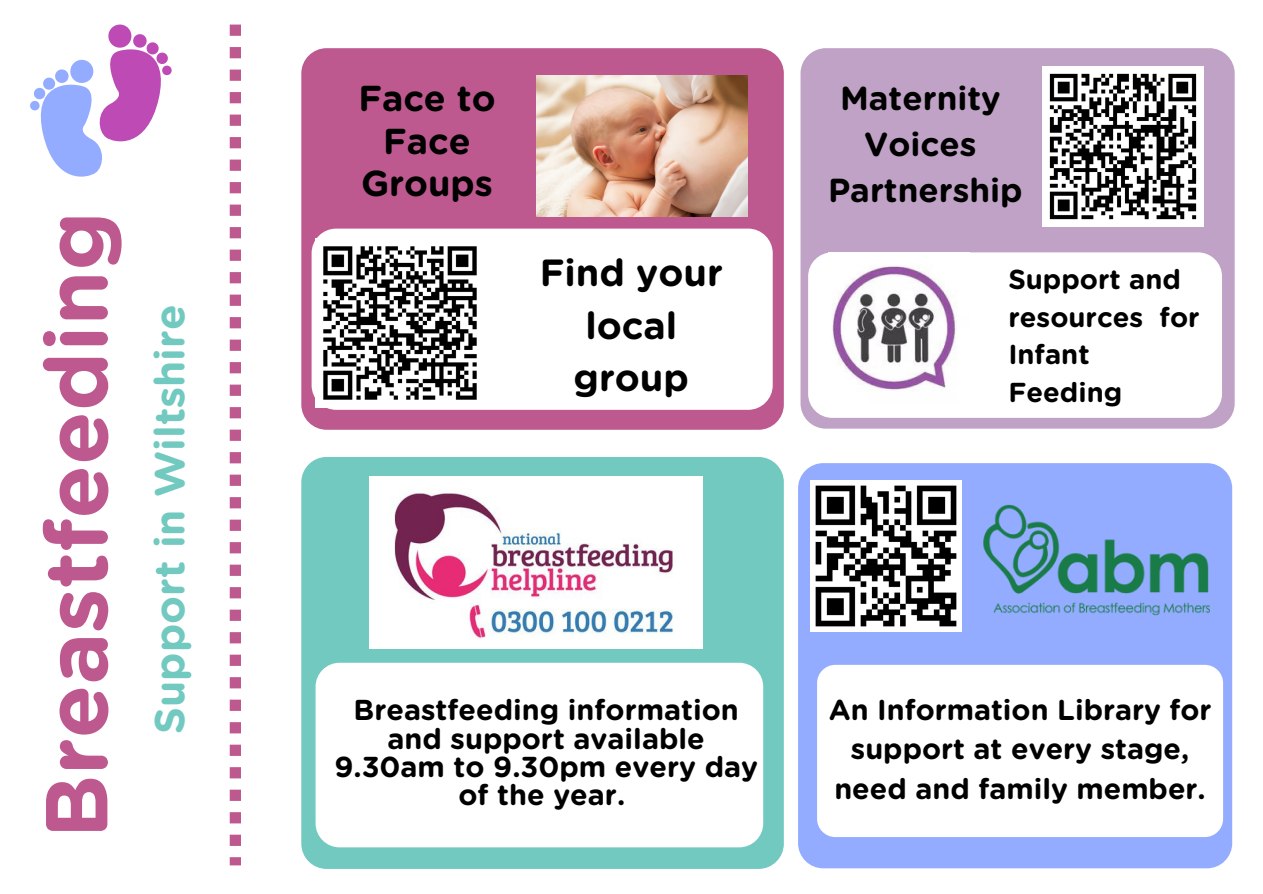
<style>
.page{position:relative;width:1263px;height:894px;background:#fff}
.page>*{position:absolute;margin:0;border:0;box-sizing:border-box;transform-origin:0 0}
.t1{font:700 87.6px "Gotham Rounded";color:#be598f}
.t2{font:700 42px "Gotham Rounded";color:#71c9bf}
.t3{font:700 37.8px/52.8px "Gotham Rounded";color:#000;text-align:center}
.t4{font:700 36px/42.8px "Gotham Rounded";color:#000;text-align:center}
.t5{font:700 33.3px/46px "Gotham Rounded";color:#000;text-align:center}
.t6{font:700 28.8px/28px "Gotham Rounded";color:#000;text-align:center}
.t7{font:700 28.65px/39.3px "Gotham Rounded";color:#000;text-align:center}
.t8{font:700 27.45px/37.5px "Gotham Rounded";color:#000}
</style>
<div class="page">
<div style="left:800px;top:48px;width:435px;height:380px;background:#bfa2c5;border-radius:25px"></div>
<div style="left:808px;top:252px;width:414px;height:165px;background:#fff;border-radius:24px"></div>
<div style="left:301px;top:48px;width:483px;height:381px;background:#be598f;border-radius:25px"></div>
<div style="left:301px;top:457px;width:483px;height:411px;background:#71c9bf;border-radius:25px"></div>
<div style="left:316px;top:662px;width:447px;height:185px;background:#fff;border-radius:24px"></div>
<div style="left:798px;top:463px;width:434px;height:405px;background:#94acff;border-radius:25px"></div>
<div style="left:312px;top:228px;width:461px;height:181px;background:#fff;border-radius:25px"></div>
<img style="left:536px;top:76px;width:212px;height:140px">
<img style="left:370px;top:476px;width:333px;height:172px">
<div style="left:817px;top:664px;width:406px;height:172px;background:#fff;border-radius:18px"></div>
<img style="left:983px;top:504px;width:227px;height:111px">
<img style="left:810px;top:481px;width:151px;height:150px">
<img style="left:832px;top:265px;width:124px;height:126px">
<svg style="left:30px;top:25px;width:142px;height:152px"></svg>
<svg style="left:230px;top:25px;width:11px;height:840px"></svg>
<img style="left:1043px;top:66px;width:161px;height:161px">
<img style="left:316px;top:246px;width:161px;height:161px">
<h1 class="t1" style="left:37px;top:838px;width:628px;rotate:-90deg">Breastfeeding</h1>
<h2 class="t2" style="left:151px;top:733px;width:430px;rotate:-90deg">Support in Wiltshire</h2>
<p class="t4" style="left:358px;top:79px;width:139px">Face to<br>Face<br>Groups</p>
<h3 class="t3" style="left:540px;top:248px;width:185px">Find your local group</h3>
<p class="t5" style="left:828px;top:77px;width:196px">Maternity<br>Voices<br>Partnership</p>
<p class="t8" style="left:1008px;top:262px;width:193px">Support and resources for<br>Infant<br>Feeding</p>
<p class="t6" style="left:334px;top:697px;width:425px">Breastfeeding information and support available<br>9.30am to 9.30pm every day of the year.</p>
<p class="t7" style="left:829px;top:691px;width:384px">An Information Library for support at every stage, need and family member.</p>
</div>
